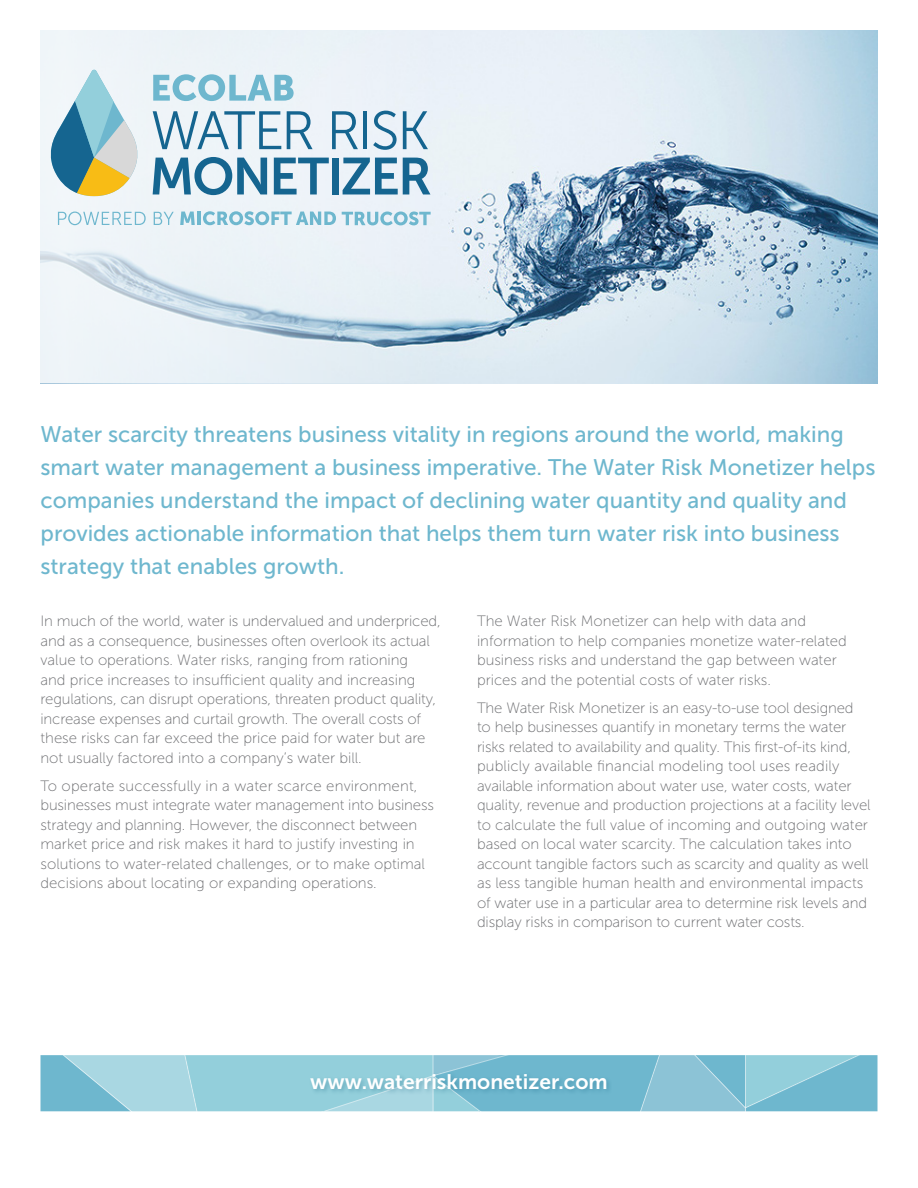
<style>
.page{position:relative;width:918px;height:1188px;background:#fff}
.page>*{position:absolute;margin:0;border:0;box-sizing:border-box;transform-origin:0 0}
.t1{font:22.5px/33px "Museo Sans 500";color:#6eb7ce}
.t2{font:21px "Museo Sans 700";color:#fff}
.t3{font:15px/19.5px "Museo Sans 100";letter-spacing:-.01em;color:#6c6d70}
</style>
<div class="page">
<img style="left:459px;top:31px;width:419px;height:352px">
<svg style="left:40px;top:31px;width:419px;height:352px;background:#e4edf3"></svg>
<svg style="left:153px;top:111px;width:128px;height:38px;background:#b0cbda"></svg>
<svg style="left:287px;top:111px;width:26px;height:38px"></svg>
<svg style="left:332px;top:111px;width:26px;height:38px"></svg>
<hr style="left:364px;top:111px;width:3px;height:38px;background:#156590">
<svg style="left:373px;top:111px;width:24px;height:39px"></svg>
<svg style="left:403px;top:111px;width:25px;height:38px"></svg>
<svg style="left:153px;top:157px;width:114px;height:38px;background:#85afc5"></svg>
<svg style="left:274px;top:158px;width:55px;height:36px;background:#91b6cc"></svg>
<div style="left:332px;top:158px;width:6px;height:36px;background:#156590"></div>
<svg style="left:343px;top:158px;width:87px;height:36px;background:#81acc4"></svg>
<svg style="left:51px;top:70px;width:94px;height:126px"></svg>
<svg style="left:153px;top:74px;width:141px;height:27px;background:#abd4e2"></svg>
<svg style="left:58px;top:212px;width:88px;height:13px"></svg>
<svg style="left:154px;top:212px;width:20px;height:13px"></svg>
<svg style="left:180px;top:212px;width:15px;height:13px"></svg>
<hr style="left:197px;top:212px;width:4px;height:13px;background:#6eb7ce">
<svg style="left:203px;top:211px;width:133px;height:14px;background:#add5e2"></svg>
<svg style="left:342px;top:212px;width:89px;height:13px"></svg>
<svg style="left:40px;top:1055px;width:838px;height:56px;background:#88c6d6"></svg>
<div style="left:309px;top:1072px;width:304px;height:24px;background:#005273;opacity:.3"></div>
<p class="t1" style="left:40px;top:418px;width:837px">Water scarcity threatens business vitality in regions around the world, making smart water management a business imperative. The Water Risk Monetizer helps companies understand the impact of declining water quantity and quality and provides actionable information that helps them turn water risk into business strategy that enables growth.</p>
<p class="t3" style="left:40px;top:612px;width:402px">In much of the world, water is undervalued and underpriced, and as a consequence, businesses often overlook its actual value to operations. Water risks, ranging from rationing<br>and price increases to insufficient quality and increasing regulations, can disrupt operations, threaten product quality, increase expenses and curtail growth. The overall costs of these risks can far exceed the price paid for water but are not usually factored into a company’s water bill.</p>
<p class="t3" style="left:40px;top:776px;width:395px">To operate successfully in a water scarce environment, businesses must integrate water management into business strategy and planning. However, the disconnect between market price and risk makes it hard to justify investing in solutions to water-related challenges, or to make optimal decisions about locating or expanding operations.</p>
<p class="t3" style="left:477px;top:612px;width:371px">The Water Risk Monetizer can help with data and information to help companies monetize water-related business risks and understand the gap between water prices and the potential costs of water risks.</p>
<p class="t3" style="left:477px;top:698px;width:395px">The Water Risk Monetizer is an easy-to-use tool designed to help businesses quantify in monetary terms the water risks related to availability and quality. This first-of-its kind, publicly available financial modeling tool uses readily available information about water use, water costs, water quality, revenue and production projections at a facility level to calculate the full value of incoming and outgoing water based on local water scarcity. The calculation takes into account tangible factors such as scarcity and quality as well as less tangible human health and environmental impacts of water use in a particular area to determine risk levels and display risks in comparison to current water costs.</p>
<p class="t2" style="left:310px;top:1070px;width:299px">www.waterriskmonetizer.com</p>
</div>
